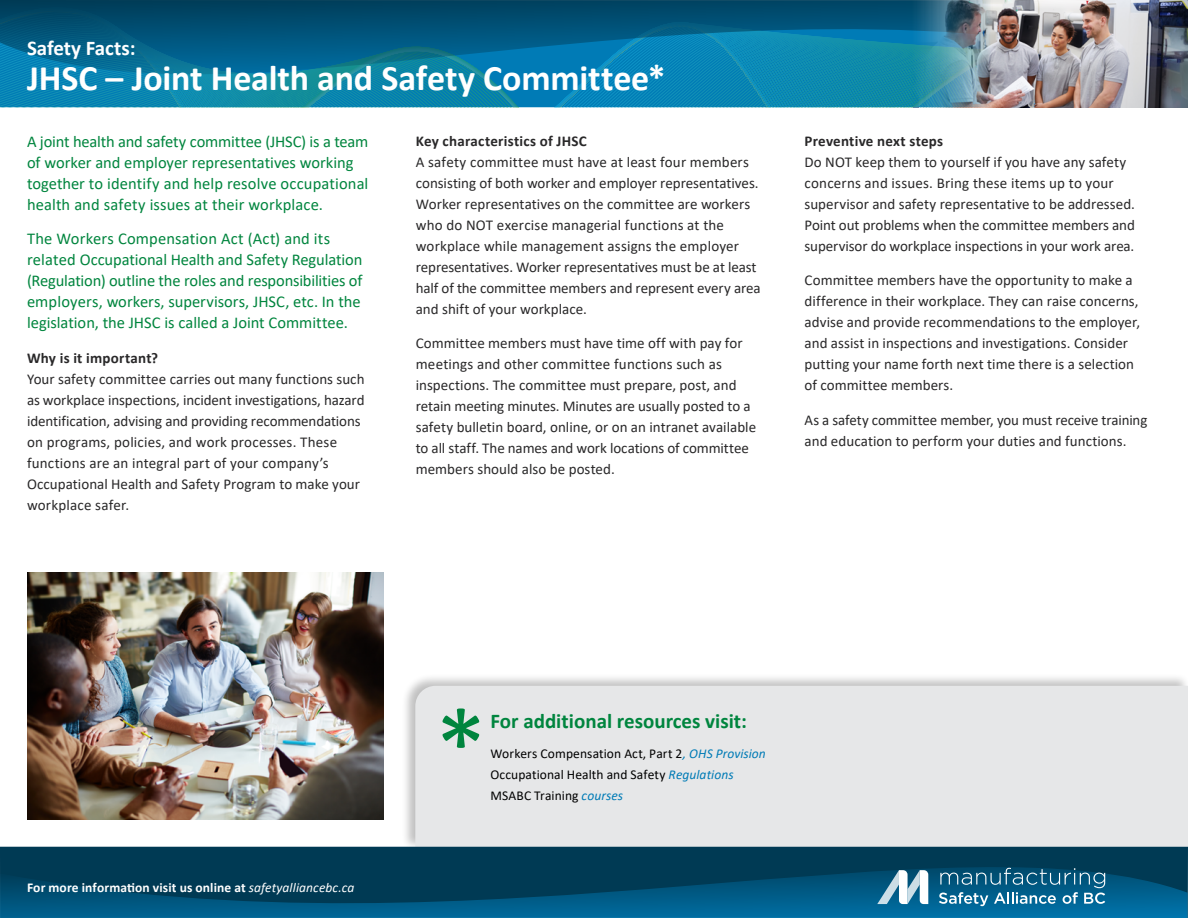
<style>
.page{position:relative;width:1188px;height:918px;background:#fff}
.page>*{position:absolute;margin:0;border:0;box-sizing:border-box;transform-origin:0 0}
.t1{font:700 36px "Calibri";letter-spacing:-.005em;color:#fff}
.t2{font:700 21px "Calibri";color:#00853e}
.t3{font:700 21px "Calibri";color:#fff}
.t4{font:16.5px/21px "Calibri";color:#00853e}
.t5{font:15px/21px "Calibri";color:#292829}
.t6{font:700 15px "Calibri";letter-spacing:.015em;color:#292829}
.t7{font:13.5px/21px "Calibri";letter-spacing:.01em;color:#000}
.t8{font:700 13.5px "Calibri";letter-spacing:.01em;color:#fff}
.s1{font-weight:400;font-style:italic}
.s2{font-style:italic;color:#007bb6}
</style>
<div class="page">
<div style="left:402px;top:673px;width:786px;height:178px;background:#000;opacity:.25"></div>
<div style="left:415px;top:686px;width:773px;height:161px;background:#e6e7e8"></div>
<div style="left:0;top:847px;width:1188px;height:10px;background:#003a54"></div>
<svg style="left:33px;top:85px;width:873px;height:22px;background:#0a86ae"></svg>
<svg style="left:0;top:0;width:906px;height:85px;background:#04668d"></svg>
<svg style="left:0;top:857px;width:1188px;height:61px;background:#004b6e"></svg>
<svg style="left:939px;top:868px;width:166px;height:38px;background:#2c7597"></svg>
<svg style="left:877px;top:870px;width:51px;height:34px"></svg>
<svg style="left:443px;top:708px;width:36px;height:40px"></svg>
<img style="left:27px;top:572px;width:356px;height:248px">
<img style="left:906px;top:0;width:282px;height:107px">
<h2 class="t3" style="left:27px;top:33px;width:110px">Safety Facts:</h2>
<h1 class="t1" style="left:27px;top:52px;width:640px">JHSC – Joint Health and Safety Committee*</h1>
<p class="t4" style="left:27px;top:130px;width:343px">A joint health and safety committee (JHSC) is a team of worker and employer representatives working together to identify and help resolve occupational health and safety issues at their workplace.</p>
<p class="t4" style="left:27px;top:228px;width:337px">The Workers Compensation Act (Act) and its related Occupational Health and Safety Regulation (Regulation) outline the roles and responsibilities of employers, workers, supervisors, JHSC, etc. In the legislation, the JHSC is called a Joint Committee.</p>
<p class="t6" style="left:27px;top:347px;width:133px">Why is it important?</p>
<p class="t5" style="left:27px;top:368px;width:339px">Your safety committee carries out many functions such as workplace inspections, incident investigations, hazard identification, advising and providing recommendations on programs, policies, and work processes. These functions are an integral part of your company’s Occupational Health and Safety Program to make your workplace safer.</p>
<p class="t6" style="left:416px;top:130px;width:173px">Key characteristics of JHSC</p>
<p class="t5" style="left:416px;top:151px;width:346px">A safety committee must have at least four members consisting of both worker and employer representatives.<br>Worker representatives on the committee are workers who do NOT exercise managerial functions at the workplace while management assigns the employer representatives. Worker representatives must be at least half of the committee members and represent every area and shift of your workplace.</p>
<p class="t5" style="left:416px;top:332px;width:342px">Committee members must have time off with pay for meetings and other committee functions such as inspections. The committee must prepare, post, and retain meeting minutes. Minutes are usually posted to a safety bulletin board, online, or on an intranet available to all staff. The names and work locations of committee members should also be posted.</p>
<p class="t6" style="left:805px;top:130px;width:140px">Preventive next steps</p>
<p class="t5" style="left:805px;top:151px;width:332px">Do NOT keep them to yourself if you have any safety concerns and issues. Bring these items up to your supervisor and safety representative to be addressed.<br>Point out problems when the committee members and supervisor do workplace inspections in your work area.</p>
<p class="t5" style="left:805px;top:269px;width:337px">Committee members have the opportunity to make a difference in their workplace. They can raise concerns, advise and provide recommendations to the employer, and assist in inspections and investigations. Consider putting your name forth next time there is a selection of committee members.</p>
<p class="t5" style="left:805px;top:409px;width:344px">As a safety committee member, you must receive training and education to perform your duties and functions.</p>
<p class="t8" style="left:27px;top:878px;width:329px">For more information visit us online at <span class="s1">safetyalliancebc.ca</span></p>
<h2 class="t2" style="left:490px;top:707px;width:258px">For additional resources visit:</h2>
<p class="t7" style="left:490px;top:743px;width:277px">Workers Compensation Act, Part 2<span class="s2">, OHS Provision<br></span>Occupational Health and Safety <span class="s2">Regulations<br></span>MSABC Training <span class="s2">courses</span></p>
</div>
